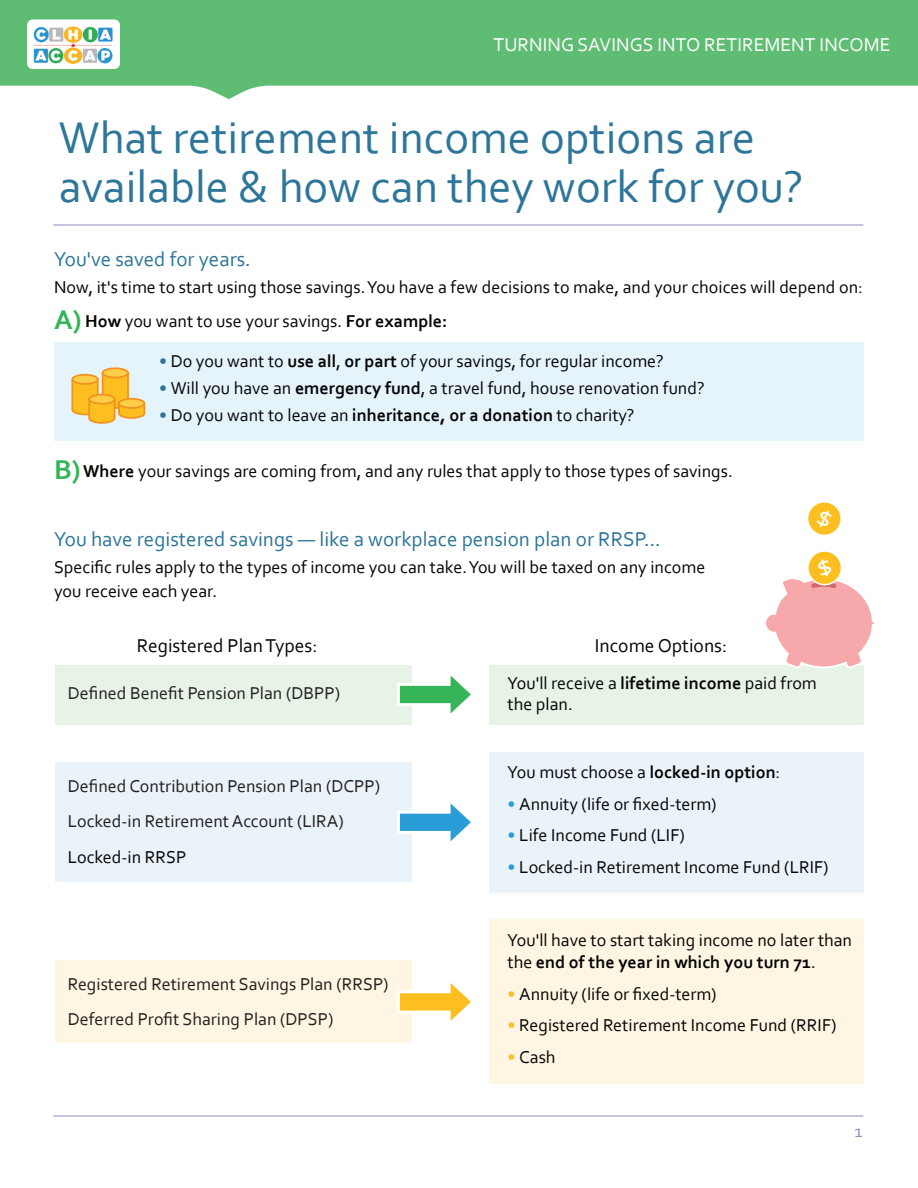
<style>
.page{position:relative;width:918px;height:1188px;background:#fff}
.page>*{position:absolute;margin:0;border:0;box-sizing:border-box;transform-origin:0 0}
.t1{font:46.5px/49.5px "Corbel";color:#2d769a}
.t2{font:21px "Corbel";color:#2d769a}
.t3{font:19.5px "Corbel";color:#050504}
.t4{font:19.5px "Corbel";color:#fff}
.t5{font:18px/24px "Corbel";color:#050504}
.t6{font:18px/35.5px "Corbel";color:#211e1e}
.t7{font:18px "Corbel";color:#8b8dc1}
.s1{font-weight:700;font-size:28.5px;color:#36b558}
.s2{font-weight:700}
.s3{font-weight:700;color:#2d769a}
.s4{font-weight:700;color:#2a9cd7}
.s5{font-weight:700;color:#fdbf1f}
</style>
<div class="page">
<hr style="left:53px;top:1116px;width:810px;height:1px;background:#8b8dc1">
<hr style="left:53px;top:225px;width:810px;height:1px;background:#8b8dc1">
<div style="left:54px;top:342px;width:810px;height:99px;background:#e5f3fb"></div>
<svg style="left:103px;top:368px;width:25px;height:10px"></svg>
<div style="left:102px;top:367px;width:27px;height:11px;border:2px solid #f29221;border-radius:50%"></div>
<svg style="left:71px;top:371px;width:75px;height:53px"></svg>
<div style="left:119px;top:399px;width:25px;height:9px;background:#fecd47;border-radius:50%"></div>
<div style="left:118px;top:398px;width:27px;height:11px;border:2px solid #f29221;border-radius:50%"></div>
<div style="left:489px;top:665px;width:375px;height:60px;background:#e6f3e6"></div>
<div style="left:489px;top:752px;width:375px;height:141px;background:#eaf2fa"></div>
<div style="left:489px;top:919px;width:375px;height:165px;background:#fef6e3"></div>
<div style="left:55px;top:665px;width:357px;height:60px;background:#e6f3e6"></div>
<div style="left:55px;top:762px;width:357px;height:120px;background:#eaf2fa"></div>
<div style="left:55px;top:961px;width:357px;height:82px;background:#fef6e3"></div>
<svg style="left:397px;top:676px;width:74px;height:37px"></svg>
<svg style="left:397px;top:803px;width:74px;height:38px"></svg>
<svg style="left:397px;top:983px;width:74px;height:38px"></svg>
<svg style="left:0;top:0;width:918px;height:99px;background:#74c685"></svg>
<div style="left:27px;top:19px;width:93px;height:50px;background:#fff;border-radius:6px"></div>
<img style="left:34px;top:27px;width:79px;height:36px">
<svg style="left:808px;top:502px;width:33px;height:33px"></svg>
<svg style="left:766px;top:551px;width:108px;height:118px"></svg>
<p class="t4" style="left:494px;top:33px;width:398px">TURNING SAVINGS INTO RETIREMENT INCOME</p>
<h1 class="t1" style="left:59px;top:112px;width:747px">What retirement income options are available &amp; how can they work for you?</h1>
<p class="t2" style="left:54px;top:246px;width:198px">You've saved for years.</p>
<p class="t5" style="left:54px;top:275px;width:811px">Now, it's time to start using those savings. You have a few decisions to make, and your choices will depend on:</p>
<p class="t5" style="left:54px;top:309px;width:395px"><span class="s1">A)</span> <span class="s2">How</span> you want to use your savings. <span class="s2">For example:</span></p>
<p class="t5" style="left:159px;top:349px;width:506px"><span class="s3">•</span> Do you want to <span class="s2">use all</span>, <span class="s2">or part</span> of your savings, for regular income?</p>
<p class="t5" style="left:159px;top:376px;width:547px"><span class="s3">•</span> Will you have an <span class="s2">emergency fund</span>, a travel fund, house renovation fund?</p>
<p class="t5" style="left:159px;top:403px;width:477px"><span class="s3">•</span> Do you want to leave an <span class="s2">inheritance, or a donation</span> to charity?</p>
<p class="t5" style="left:54px;top:459px;width:680px"><span class="s1">B)</span><span class="s2">Where</span> your savings are coming from, and any rules that apply to those types of savings.</p>
<p class="t2" style="left:54px;top:526px;width:608px">You have registered savings — like a workplace pension plan or RRSP...</p>
<p class="t5" style="left:54px;top:555px;width:653px">Specific rules apply to the types of income you can take. You will be taxed on any income you receive each year.</p>
<p class="t3" style="left:137px;top:633px;width:182px">Registered Plan Types:</p>
<p class="t3" style="left:595px;top:633px;width:134px">Income Options:</p>
<p class="t5" style="left:508px;top:672px;width:311px;line-height:21px">You'll receive a <span class="s2">lifetime income</span> paid from the plan.</p>
<p class="t6" style="left:68px;top:675px;width:274px">Defined Benefit Pension Plan (DBPP)</p>
<p class="t6" style="left:68px;top:767px;width:314px">Defined Contribution Pension Plan (DCPP)<br>Locked-in Retirement Account (LIRA)</p>
<p class="t5" style="left:68px;top:845px;width:120px">Locked-in RRSP</p>
<p class="t6" style="left:68px;top:966px;width:322px;line-height:35px">Registered Retirement Savings Plan (RRSP)<br>Deferred Profit Sharing Plan (DPSP)</p>
<p class="t5" style="left:508px;top:760px;width:274px">You must choose a <span class="s2">locked-in option</span>:</p>
<p class="t5" style="left:508px;top:791px;width:210px"><span class="s4">•</span> Annuity (life or fixed-term)</p>
<p class="t5" style="left:508px;top:823px;width:179px"><span class="s4">•</span> Life Income Fund (LIF)</p>
<p class="t5" style="left:508px;top:854px;width:323px"><span class="s4">•</span> Locked-in Retirement Income Fund (LRIF)</p>
<p class="t5" style="left:508px;top:928px;width:346px;line-height:22.5px">You'll have to start taking income no later than the <span class="s2">end of the year in which you turn 71</span>.</p>
<p class="t5" style="left:508px;top:981px;width:210px"><span class="s5">•</span> Annuity (life or fixed-term)</p>
<p class="t5" style="left:508px;top:1013px;width:330px"><span class="s5">•</span> Registered Retirement Income Fund (RRIF)</p>
<p class="t5" style="left:508px;top:1044px;width:49px"><span class="s5">•</span> Cash</p>
<p class="t7" style="left:855px;top:1120px;width:10px">1</p>
</div>
